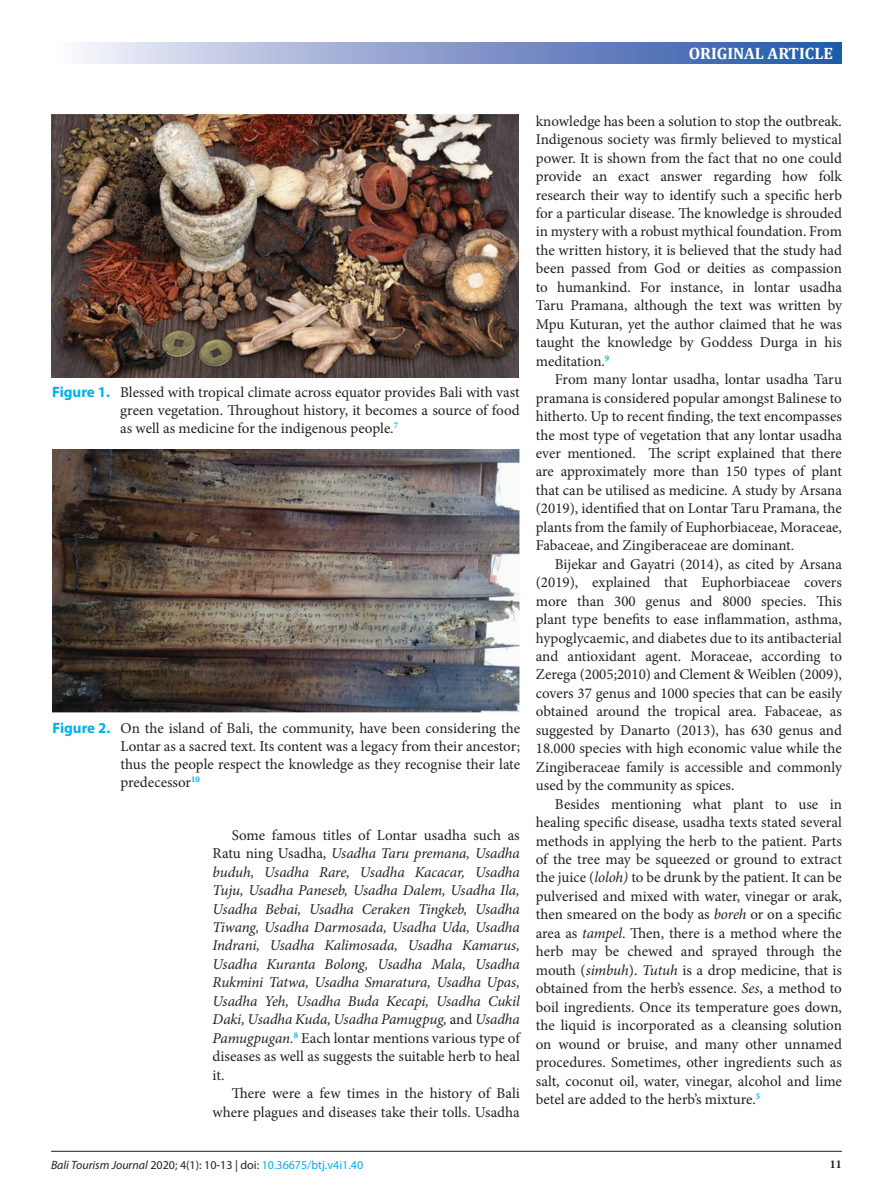
<style>
.page{position:relative;width:893px;height:1191px;background:#fff}
.page>*{position:absolute;margin:0;border:0;box-sizing:border-box;transform-origin:0 0}
.t1{font:700 16.5px "Cambria";color:#fff}
.t2{font:15px/18.5px "Minion Pro";color:#231f20;text-align:justify}
.t3{font:italic 15px/18.5px "Minion Pro";letter-spacing:-.005em;color:#231f20;text-align:justify}
.judul{font:12px "Myriad Pro";color:#231f20}
.judul-2{font:700 12px "Minion Pro";color:#231f20}
.s1{font-family:"Myriad Pro";font-weight:700;color:#00aeef}
.s2{font-style:normal}
.s3{font-style:italic}
.s4{color:#00aeef}
</style>
<div class="page">
<hr style="left:51px;top:1150px;width:791px;height:1px;background:#231f20">
<div style="left:52px;top:43px;width:790px;height:20px;background:linear-gradient(to right,#f7f0f9,#2050a5)"></div>
<img style="left:51px;top:115px;width:468px;height:263px">
<img style="left:52px;top:450px;width:468px;height:263px">
<p class="t1" style="left:689px;top:43px;width:146px">ORIGINAL ARTICLE</p>
<p class="t2" style="left:120px;top:383px;width:401px;line-height:18px;text-indent:-68px"><span class="s1">Figure 1.</span> Blessed with tropical climate across equator provides Bali with vast green vegetation. Throughout history, it becomes a source of food as well as medicine for the indigenous people.<sup>7</sup></p>
<p class="t2" style="left:120px;top:719px;width:401px;line-height:18px;text-indent:-68px"><span class="s1">Figure 2.</span> On the island of Bali, the community, have been considering the Lontar as a sacred text. Its content was a legacy from their ancestor; thus the people respect the knowledge as they recognise their late predecessor<sup>10</sup></p>
<p class="t3" style="left:213px;top:825px;width:309px;text-indent:19px"><span class="s2">Some famous titles of Lontar usadha such as Ratu ning Usadha,</span> Usadha Taru premana, Usadha buduh, Usadha Rare, Usadha Kacacar, Usadha Tuju, Usadha Paneseb, Usadha Dalem, Usadha Ila, Usadha Bebai, Usadha Ceraken Tingkeb, Usadha Tiwang, Usadha Darmosada, Usadha Uda, Usadha Indrani, Usadha Kalimosada, Usadha Kamarus, Usadha Kuranta Bolong, Usadha Mala, Usadha Rukmini Tatwa, Usadha Smaratura, Usadha Upas, Usadha Yeh, Usadha Buda Kecapi, Usadha Cukil Daki, Usadha Kuda, Usadha Pamugpug, <span class="s2">and</span> Usadha Pamugpugan.<sup>8</sup> <span class="s2">Each lontar mentions various type of diseases as well as suggests the suitable herb to heal it.</span></p>
<p class="t2" style="left:213px;top:1084px;width:309px;text-align:right">There were a few times in the history of Bali where plagues and diseases take their tolls. Usadha</p>
<p class="t2" style="left:536px;top:112px;width:308px">knowledge has been a solution to stop the outbreak.<br>Indigenous society was firmly believed to mystical power. It is shown from the fact that no one could provide an exact answer regarding how folk research their way to identify such a specific herb for a particular disease. The knowledge is shrouded in mystery with a robust mythical foundation. From the written history, it is believed that the study had been passed from God or deities as compassion to humankind. For instance, in lontar usadha Taru Pramana, although the text was written by Mpu Kuturan, yet the author claimed that he was taught the knowledge by Goddess Durga in his meditation.<sup>9</sup></p>
<p class="t2" style="left:536px;top:370px;width:308px;text-indent:19px">From many lontar usadha, lontar usadha Taru pramana is considered popular amongst Balinese to hitherto. Up to recent finding, the text encompasses the most type of vegetation that any lontar usadha ever mentioned. The script explained that there are approximately more than 150 types of plant that can be utilised as medicine. A study by Arsana (2019), identified that on Lontar Taru Pramana, the plants from the family of Euphorbiaceae, Moraceae, Fabaceae, and Zingiberaceae are dominant.</p>
<p class="t2" style="left:536px;top:555px;width:308px;text-indent:19px">Bijekar and Gayatri (2014), as cited by Arsana (2019), explained that Euphorbiaceae covers more than 300 genus and 8000 species. This plant type benefits to ease inflammation, asthma, hypoglycaemic, and diabetes due to its antibacterial and antioxidant agent. Moraceae, according to Zerega (2005;2010) and Clement &amp; Weiblen (2009), covers 37 genus and 1000 species that can be easily obtained around the tropical area. Fabaceae, as suggested by Danarto (2013), has 630 genus and 18.000 species with high economic value while the Zingiberaceae family is accessible and commonly used by the community as spices.</p>
<p class="t2" style="left:536px;top:794px;width:308px;text-indent:19px">Besides mentioning what plant to use in healing specific disease, usadha texts stated several methods in applying the herb to the patient. Parts of the tree may be squeezed or ground to extract the juice (<span class="s3">loloh)</span> to be drunk by the patient. It can be pulverised and mixed with water, vinegar or arak, then smeared on the body as <span class="s3">boreh</span> or on a specific area as <span class="s3">tampel</span>. Then, there is a method where the herb may be chewed and sprayed through the mouth (<span class="s3">simbuh</span>). <span class="s3">Tutuh</span> is a drop medicine, that is obtained from the herb’s essence. <span class="s3">Ses</span>, a method to boil ingredients. Once its temperature goes down, the liquid is incorporated as a cleansing solution on wound or bruise, and many other unnamed procedures. Sometimes, other ingredients such as salt, coconut oil, water, vinegar, alcohol and lime betel are added to the herb’s mixture.<sup>5</sup></p>
<p class="judul" style="left:51px;top:1157px;width:314px"><span class="s3">Bali Tourism Journal</span> 2020; 4(1): 10-13 | doi: <span class="s4">10.36675/btj.v4i1.40</span></p>
<p class="judul-2" style="left:830px;top:1156px;width:13px">11</p>
</div>
